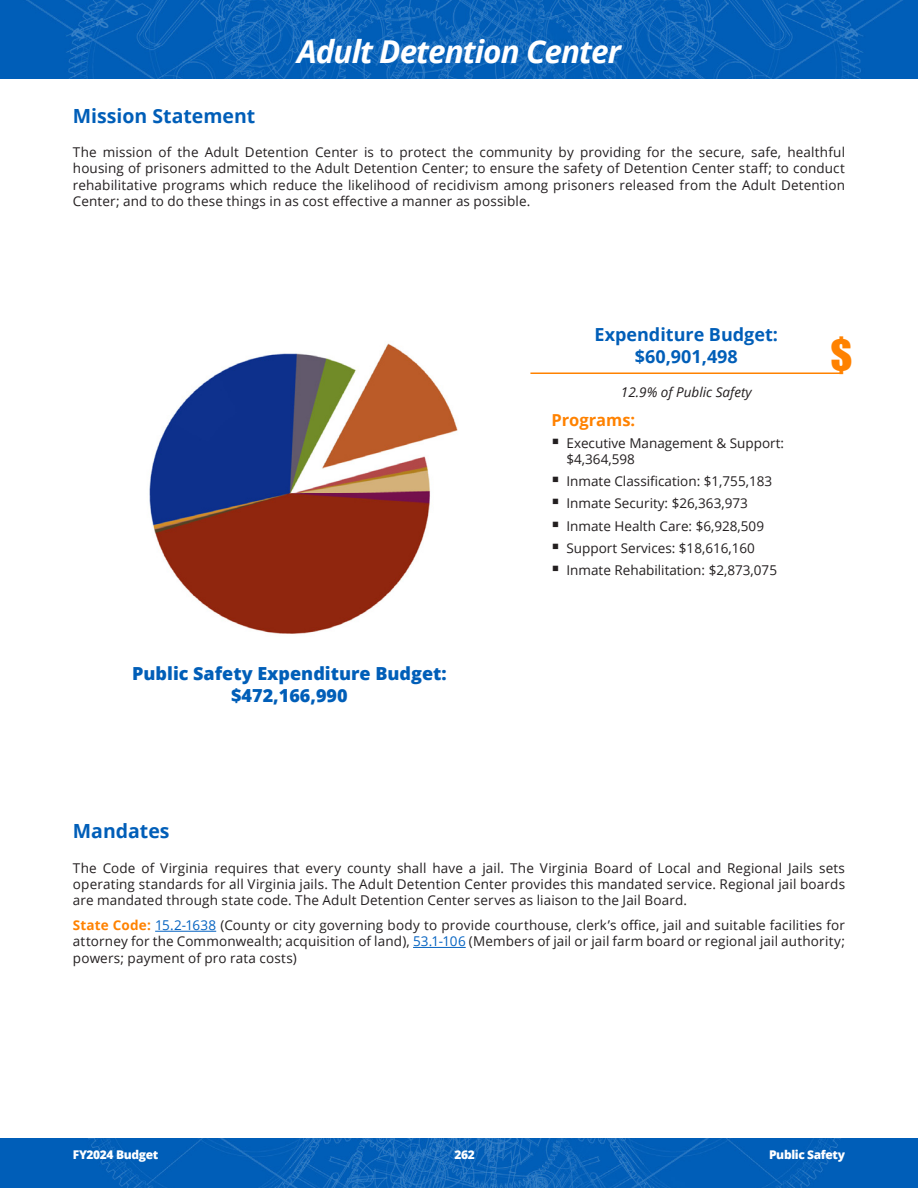
<style>
.page{position:relative;width:918px;height:1188px;background:#fff}
.page>*{position:absolute;margin:0;border:0;box-sizing:border-box;transform-origin:0 0}
.t1{font:40.35px "Impact";color:#ff8200}
.Head_2{font:italic 700 31.5px "Open Sans";letter-spacing:-.03em;color:#fff}
.Heading_L1{font:700 19.5px "Open Sans";color:#005eb8}
.t2{font:800 18px/21.6px "Open Sans";color:#005eb8;text-align:center}
.EB_Heading{font:700 18px/21.6px "Open Sans";color:#005eb8;text-align:center}
.EB_Heading_2{font:700 16.5px "Open Sans";color:#ff8200}
.Body{font:13.5px/16.2px "Open Sans";color:#231f20;text-align:justify}
.EB_Quote{font:italic 13.5px "Open Sans";color:#231f20}
.t3{font:800 12px "Open Sans";letter-spacing:-.03em;color:#fff}
.s1{font-weight:700;color:#ff8200}
.s2{color:#0563c1}
</style>
<div class="page">
<img style="left:0;top:0;width:918px;height:78px">
<img style="left:0;top:1138px;width:918px;height:50px">
<hr style="left:530px;top:372px;width:312px;height:2px;background:#ff8200">
<img style="left:149px;top:343px;width:309px;height:291px">
<hr style="left:155px;top:931px;width:61px;height:1px;background:#0563c1">
<hr style="left:413px;top:947px;width:53px;height:1px;background:#0563c1">
<p class="Head_2" style="left:297px;top:29px;width:325px">Adult Detention Center</p>
<p class="Heading_L1" style="left:73px;top:102px;width:184px">Mission Statement</p>
<p class="Body" style="left:73px;top:144px;width:774px">The mission of the Adult Detention Center is to protect the community by providing for the secure, safe, healthful housing of prisoners admitted to the Adult Detention Center; to ensure the safety of Detention Center staff; to conduct rehabilitative programs which reduce the likelihood of recidivism among prisoners released from the Adult Detention Center; and to do these things in as cost effective a manner as possible.</p>
<h3 class="t2" style="left:132px;top:662px;width:316px">Public Safety Expenditure Budget: $472,166,990</h3>
<p class="EB_Heading" style="left:595px;top:323px;width:185px">Expenditure Budget: $60,901,498</p>
<p class="EB_Quote" style="left:621px;top:383px;width:132px">12.9% of Public Safety</p>
<p class="EB_Heading_2" style="left:551px;top:408px;width:85px">Programs:</p>
<p class="Body" style="left:567px;top:434px;width:219px;text-indent:-15px">▪ Executive Management &amp; Support: $4,364,598</p>
<p class="Body" style="left:551px;top:473px;width:222px">▪ Inmate Classification: $1,755,183</p>
<p class="Body" style="left:551px;top:495px;width:198px">▪ Inmate Security: $26,363,973</p>
<p class="Body" style="left:551px;top:517px;width:214px">▪ Inmate Health Care: $6,928,509</p>
<p class="Body" style="left:551px;top:539px;width:205px">▪ Support Services: $18,616,160</p>
<p class="Body" style="left:551px;top:562px;width:227px">▪ Inmate Rehabilitation: $2,873,075</p>
<h1 class="t1" style="left:830px;top:324px;width:24px">$</h1>
<p class="Heading_L1" style="left:73px;top:818px;width:98px">Mandates</p>
<p class="Body" style="left:73px;top:859px;width:774px">The Code of Virginia requires that every county shall have a jail. The Virginia Board of Local and Regional Jails sets operating standards for all Virginia jails. The Adult Detention Center provides this mandated service. Regional jail boards are mandated through state code. The Adult Detention Center serves as liaison to the Jail Board.</p>
<p class="Body" style="left:73px;top:917px;width:774px"><span class="s1">State Code:</span> <span class="s2">15.2-1638</span> (County or city governing body to provide courthouse, clerk’s office, jail and suitable facilities for attorney for the Commonwealth; acquisition of land), <span class="s2">53.1-106</span> (Members of jail or jail farm board or regional jail authority; powers; payment of pro rata costs)</p>
<p class="t3" style="left:73px;top:1146px;width:87px">FY2024 Budget</p>
<p class="t3" style="left:454px;top:1146px;width:22px">262</p>
<p class="t3" style="left:769px;top:1146px;width:77px">Public Safety</p>
</div>
